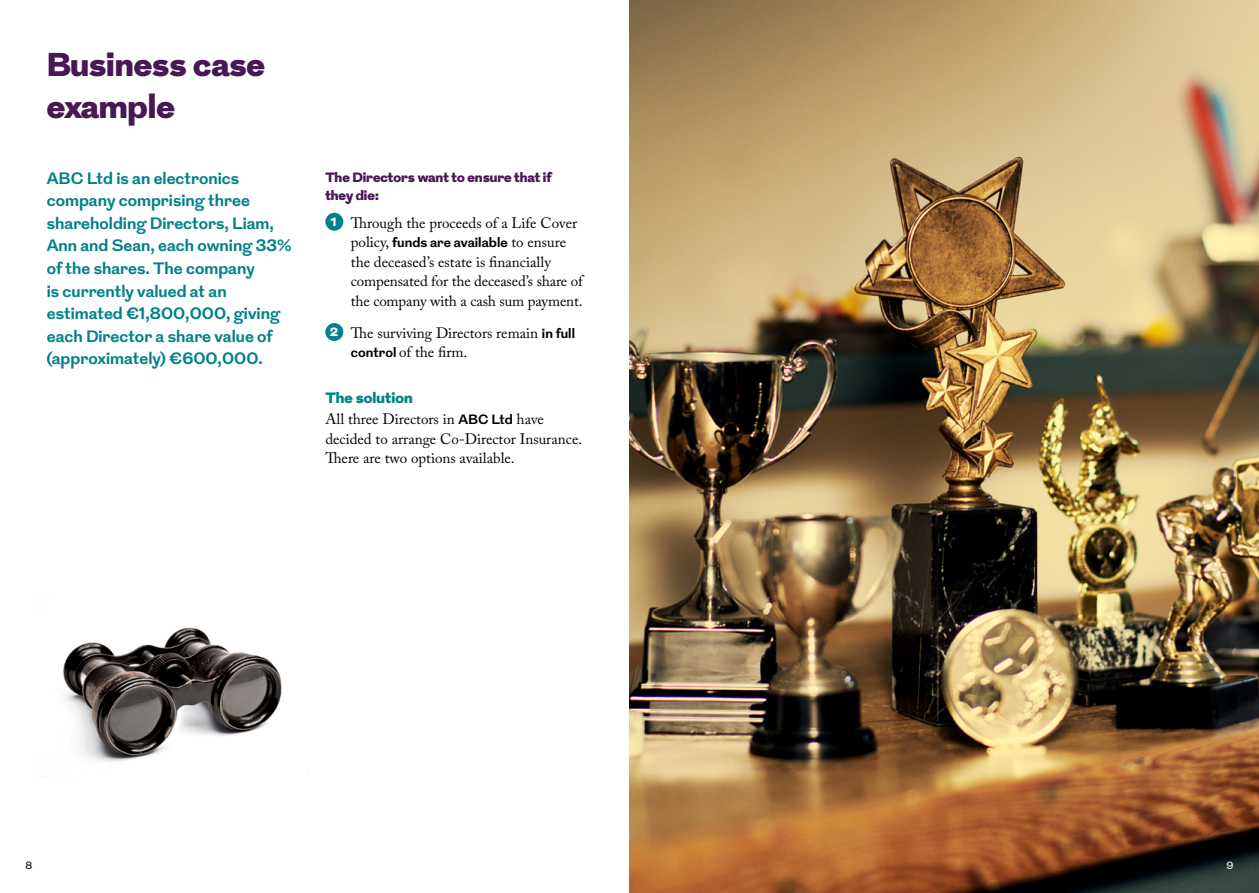
<style>
.page{position:relative;width:1259px;height:893px;background:#fff}
.page>*{position:absolute;margin:0;border:0;box-sizing:border-box;transform-origin:0 0}
.t1{font:900 33px/42px "Grot";color:#471854}
.t2{font:700 16.5px/22.5px "Grot";color:#01818a}
.t3{font:15px/19.5px "Adobe Caslon Pro";color:#000}
.t4{font:900 15px "Grot";letter-spacing:.01em;color:#01818a}
.t5{font:900 13.5px/18px "Grot";color:#471854}
.t6{font:700 13.5px "Grot";color:#000}
.t7{font:10.5px "Grot";color:#000}
.t8{font:10.5px "Grot";color:#fff}
.s1{font-family:"Grot";font-weight:900;font-size:12px;color:#fff}
.s2{font-family:"Adobe Caslon Pro";font-weight:400;font-size:15px}
.s3{font-family:"Grot";font-weight:700;font-size:13.5px}
</style>
<div class="page">
<img style="left:629px;top:0;width:630px;height:893px">
<div style="left:325px;top:213px;width:18px;height:18px;background:#01818a;border-radius:50%"></div>
<div style="left:325px;top:323px;width:18px;height:18px;background:#01818a;border-radius:50%"></div>
<img style="left:63px;top:627px;width:245px;height:148px">
<h1 class="t1" style="left:47px;top:45px;width:219px">Business case example</h1>
<p class="t2" style="left:47px;top:167px;width:246px">ABC Ltd is an electronics company comprising three shareholding Directors, Liam,<br>Ann and Sean, each owning 33% of the shares. The company<br>is currently valued at an estimated €1,800,000, giving each Director a share value of (approximately) €600,000.</p>
<p class="t5" style="left:325px;top:169px;width:228px">The Directors want to ensure that if they die:</p>
<p class="t3" style="left:330px;top:213px;width:249px"><span class="s1">1</span> Through the proceeds of a Life Cover</p>
<p class="t6" style="left:351px;top:234px;width:217px"><span class="s2">policy,</span> funds are available <span class="s2">to ensure</span></p>
<p class="t3" style="left:351px;top:252px;width:233px">the deceased’s estate is financially compensated for the deceased’s share of the company with a cash sum payment.</p>
<p class="t3" style="left:351px;top:323px;width:226px;text-indent:-21px"><span class="s1">2</span> The surviving Directors remain <span class="s3">in full control</span> of the firm.</p>
<p class="t4" style="left:325px;top:387px;width:89px">The solution</p>
<p class="t3" style="left:325px;top:409px;width:258px">All three Directors in <span class="s3">ABC Ltd</span> have decided to arrange Co‑Director Insurance.<br>There are two options available.</p>
<p class="t7" style="left:26px;top:859px;width:8px">8</p>
<p class="t8" style="left:1226px;top:859px;width:9px">9</p>
</div>
